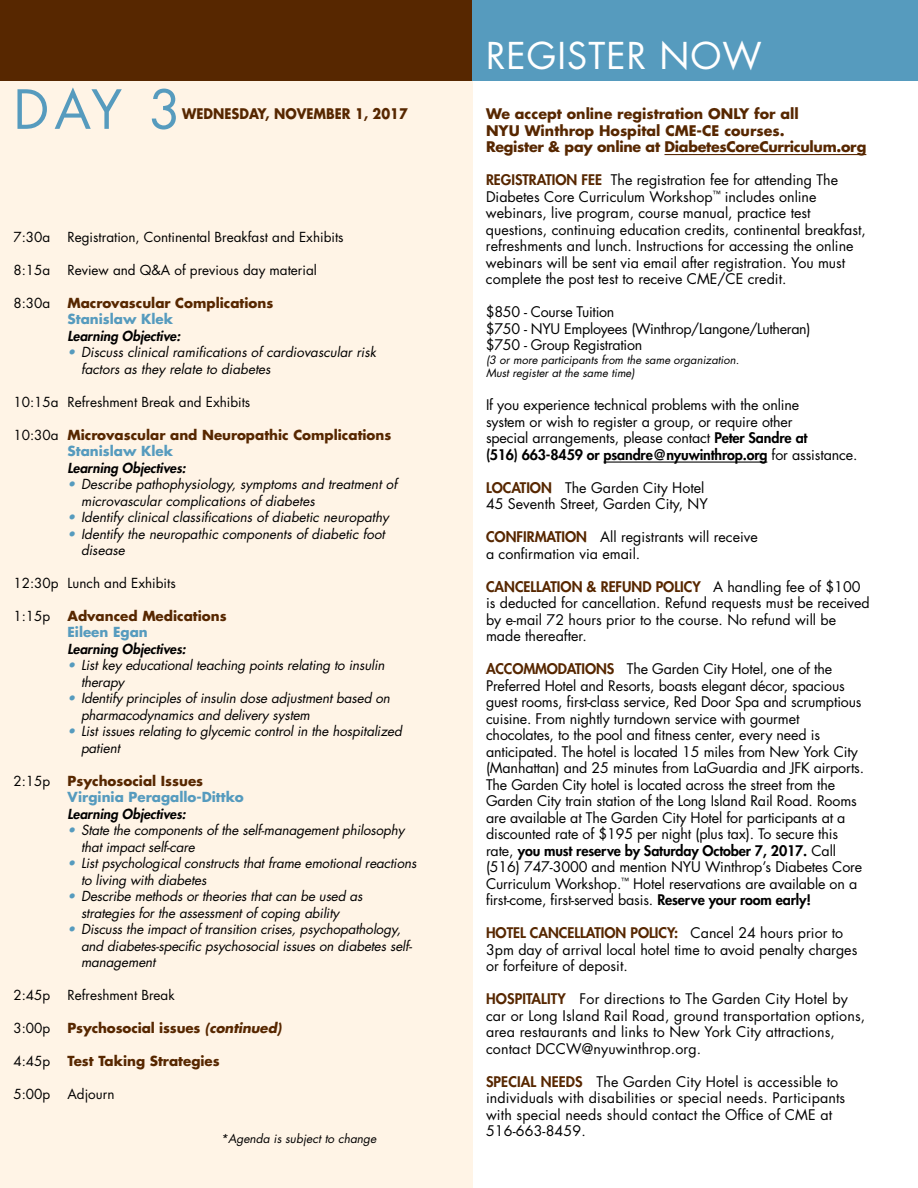
<style>
.page{position:relative;width:918px;height:1188px;background:#fff}
.page>*{position:absolute;margin:0;border:0;box-sizing:border-box;transform-origin:0 0}
.t1{font:52.5px "Futura";color:#569bbe}
.t2{font:36px "Futura";color:#fff}
.t3{font:14.25px/16.5px "Futura";color:#000}
.t4{font:14.25px/16.5px "Futura";letter-spacing:-.02em;color:#000}
.t5{font:700 14.25px/16.5px "Futura";letter-spacing:-.02em;color:#572700}
.t6{font:800 14.25px "Futura";color:#572700}
.t7{font:700 14.25px "Futura";color:#572700}
.t8{font:700 14.25px "Futura";color:#572700;scale:.9 1}
.t9{font:italic 13.5px/16.5px "Futura";letter-spacing:-.01em;color:#000}
.t10{font:13.5px "Futura";color:#000}
.t11{font:700 13.5px/16.5px "Futura";color:#572700}
.t12{font:italic 800 13.5px "Futura";color:#000}
.t13{font:700 13.5px "Futura";color:#569bbe}
.t14{font:italic 12px "Futura";color:#000}
.t15{font:italic 11.25px/13.5px "Futura";color:#000}
.s1{color:#569bbe}
.s2{font-weight:400;color:#000}
.s3{font-style:italic}
.s4{font-weight:800;color:#572700}
.s5{font-weight:800}
</style>
<div class="page">
<div style="left:0;top:81px;width:472px;height:1107px;background:#fff4e6"></div>
<div style="left:0;top:0;width:472px;height:81px;background:#572700"></div>
<hr style="left:664px;top:154px;width:202px;height:1px;background:#572700">
<hr style="left:604px;top:462px;width:163px;height:1px;background:#000">
<div style="left:472px;top:0;width:446px;height:81px;background:#569bbe"></div>
<h1 class="t1" style="left:14px;top:73px;width:169px">Day 3</h1>
<p class="t8" style="left:182px;top:104px;width:252px">Wednesday, November 1, 2017</p>
<p class="t10" style="left:14px;top:227px;width:332px">7:30a Registration, Continental Breakfast and Exhibits</p>
<p class="t10" style="left:14px;top:260px;width:305px">8:15a Review and Q&amp;A of previous day material</p>
<p class="t10" style="left:14px;top:293px;width:38px">8:30a</p>
<p class="t11" style="left:68px;top:294px;width:207px">Macrovascular Complications</p>
<p class="t13" style="left:68px;top:310px;width:107px">Stanislaw Klek</p>
<p class="t12" style="left:68px;top:327px;width:114px">Learning Objective:</p>
<p class="t9" style="left:81px;top:344px;width:297px;text-indent:-14px"><span class="s1">•</span> Discuss clinical ramifications of cardiovascular risk factors as they relate to diabetes</p>
<p class="t10" style="left:14px;top:392px;width:238px">10:15a Refreshment Break and Exhibits</p>
<p class="t11" style="left:68px;top:426px;width:325px;text-indent:-54px"><span class="s2">10:30a</span> Microvascular and Neuropathic Complications<br><span class="s1">Stanislaw Klek</span></p>
<p class="t12" style="left:68px;top:459px;width:120px">Learning Objectives:</p>
<p class="t9" style="left:81px;top:476px;width:318px;text-indent:-14px"><span class="s1">•</span> Describe pathophysiology, symptoms and treatment of microvascular complications of diabetes</p>
<p class="t9" style="left:68px;top:509px;width:323px"><span class="s1">•</span> Identify clinical classifications of diabetic neuropathy</p>
<p class="t9" style="left:81px;top:525px;width:305px;text-indent:-14px"><span class="s1">•</span> Identify the neuropathic components of diabetic foot disease</p>
<p class="t10" style="left:14px;top:574px;width:164px">12:30p Lunch and Exhibits</p>
<p class="t10" style="left:14px;top:607px;width:38px">1:15p</p>
<p class="t11" style="left:68px;top:607px;width:161px">Advanced Medications</p>
<p class="t13" style="left:68px;top:623px;width:82px">Eileen Egan</p>
<p class="t12" style="left:68px;top:640px;width:120px">Learning Objectives:</p>
<p class="t9" style="left:81px;top:657px;width:305px;text-indent:-14px"><span class="s1">•</span> List key educational teaching points relating to insulin therapy</p>
<p class="t9" style="left:81px;top:690px;width:310px;text-indent:-14px"><span class="s1">•</span> Identify principles of insulin dose adjustment based on pharmacodynamics and delivery system</p>
<p class="t9" style="left:81px;top:723px;width:322px;text-indent:-14px"><span class="s1">•</span> List issues relating to glycemic control in the hospitalized patient</p>
<p class="t10" style="left:14px;top:772px;width:38px">2:15p</p>
<p class="t11" style="left:68px;top:772px;width:137px">Psychosocial Issues</p>
<p class="t13" style="left:68px;top:788px;width:178px">Virginia Peragallo-Dittko</p>
<p class="t12" style="left:68px;top:805px;width:120px">Learning Objectives:</p>
<p class="t9" style="left:81px;top:822px;width:325px;text-indent:-14px"><span class="s1">•</span> State the components of the self-management philosophy that impact self-care</p>
<p class="t9" style="left:81px;top:855px;width:337px;text-indent:-14px"><span class="s1">•</span> List psychological constructs that frame emotional reactions to living with diabetes</p>
<p class="t9" style="left:81px;top:888px;width:283px;text-indent:-14px"><span class="s1">•</span> Describe methods or theories that can be used as strategies for the assessment of coping ability</p>
<p class="t9" style="left:81px;top:921px;width:333px;text-indent:-14px"><span class="s1">•</span> Discuss the impact of transition crises, psychopathology, and diabetes-specific psychosocial issues on diabetes self&shy;management</p>
<p class="t10" style="left:14px;top:986px;width:163px">2:45p Refreshment Break</p>
<p class="t10" style="left:14px;top:1019px;width:38px">3:00p</p>
<p class="t11" style="left:68px;top:1020px;width:216px">Psychosocial issues <span class="s3">(continued)</span></p>
<p class="t10" style="left:14px;top:1052px;width:38px">4:45p</p>
<p class="t11" style="left:68px;top:1053px;width:154px">Test Taking Strategies</p>
<p class="t10" style="left:14px;top:1085px;width:103px">5:00p Adjourn</p>
<p class="t14" style="left:221px;top:1131px;width:157px">*Agenda is subject to change</p>
<h2 class="t2" style="left:486px;top:31px;width:21px">REGIS</h2>
<h2 class="t2" style="left:588px;top:31px;width:175px">TERNOW</h2>
<p class="t7" style="left:486px;top:104px;width:246px">We accept online registration ONLY</p>
<p class="t7" style="left:754px;top:104px;width:46px">for all</p>
<p class="t7" style="left:486px;top:121px;width:12px">NYU</p>
<p class="t5" style="left:486px;top:122px;width:382px;text-indent:39px">Winthrop Hospital CME -CE courses.<br>Register &amp; pay online at DiabetesCoreCurriculum.org</p>
<p class="t6" style="left:486px;top:171px;width:75px">Registration</p>
<p class="t3" style="left:486px;top:172px;width:381px;text-indent:96px"><span class="s4">FEE</span> The registration fee for attending The Diabetes Core Curriculum Workshop<sup>™</sup> includes online webinars, live program, course manual, practice test questions, continuing education credits, continental breakfast, refreshments and lunch. I nstructions for accessing the online webinars will be sent via email after registration. You must complete the post test to receive CME/CE credit.</p>
<p class="t4" style="left:486px;top:304px;width:326px">$850 - Course Tuition<br>$750 - NYU Employees (Winthrop/Langone/Lutheran) $750 - Group Registration</p>
<p class="t15" style="left:486px;top:353px;width:255px">(3 or more participants from the same organization.<br>Must register at the same time)</p>
<p class="t3" style="left:486px;top:397px;width:373px">If you experience technical problems with the online<br>system or wish to register a group, or require other<br>special arrangements, please contact <span class="s5">Peter Sandre at<br>(516) 663-8459 or psandre@nyuwinthrop.org</span> for assistance.</p>
<p class="t3" style="left:486px;top:479px;width:223px"><span class="s4">LOCATION</span> The Garden City H otel<br>45 Seventh Street, Garden City, NY</p>
<p class="t6" style="left:486px;top:528px;width:18px">Confir</p>
<p class="t6" style="left:535px;top:528px;width:36px">mation</p>
<p class="t3" style="left:486px;top:529px;width:273px;text-indent:114px">All registrants will receive a confirmation via email.</p>
<p class="t6" style="left:486px;top:577px;width:80px">Canc ellation</p>
<p class="t6" style="left:587px;top:577px;width:85px">&amp; Refund Polic</p>
<p class="t3" style="left:486px;top:578px;width:385px;text-indent:206px"><span class="s4">y</span> A handling fee of $100 is deducted for cancellation. Refund requests must be received by e-mail 72 hours prior to the course. No refund will be made thereafter.</p>
<p class="t6" style="left:486px;top:660px;width:11px">Acco</p>
<p class="t3" style="left:486px;top:661px;width:380px;text-indent:37px"><span class="s4">mmodations</span> The Garden City H otel, one of the Preferred Hotel and Resorts, boasts elegant décor, spacious guest rooms, first-class service, Red Door Spa and scrumptious cuisine. From nightly turndown service with gourmet chocolates, to the pool and fitness center, every need is anticipated. The hotel is located 15 miles from New York City (Manhattan) and 25 minutes from LaGuardia and JFK airports.<br>The Garden City hotel is located across the street from the Garden City train station of the Long Island Rail Road. Rooms are available at The Garden City Hotel for participants at a discounted rate of $195 per night (plus tax). To secure this rate, <span class="s5">you must reserve by Saturday October 7, 2017.</span> Call (516) 747-3000 and mention NYU Winthrop’s Diabetes Core Curriculum Workshop.<sup>™</sup> Hotel reservations are available on a first-come, first-served basis. <span class="s5">Reserve your room early!</span></p>
<p class="t6" style="left:486px;top:924px;width:124px">Hotel Canc ellation</p>
<p class="t6" style="left:631px;top:924px;width:16px">Polic</p>
<p class="t3" style="left:486px;top:925px;width:373px;text-indent:181px"><span class="s4">y:</span> Cancel 24 hours prior to<br>3pm day of arrival local hotel time to avoid penalty charges or forfeiture of deposit.</p>
<p class="t3" style="left:486px;top:991px;width:381px"><span class="s4">Hospitality</span> For directions to The Garden City H otel by car or Long Island Rail Road, ground transportation options, area restaurants and links to New York City attractions, contact DCCW@nyuwinthrop.org.</p>
<p class="t3" style="left:486px;top:1073px;width:361px"><span class="s4">SPECIAL NEEDS</span> The Garden City Hotel is accessible to individuals with disabilities or special needs. Participants with special needs should contact the Office of CME at 516-663-8459.</p>
</div>
